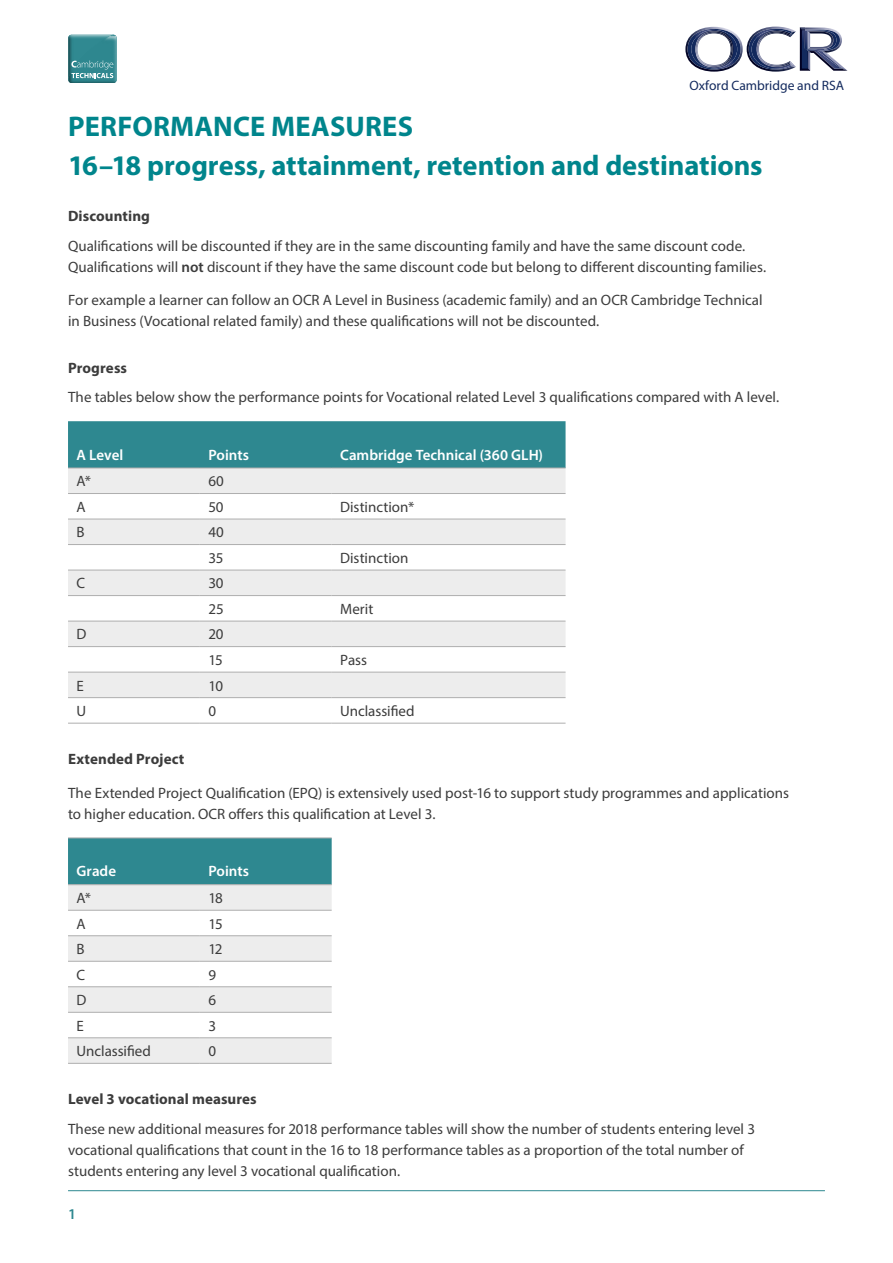
<style>
.page{position:relative;width:893px;height:1263px;background:#fff}
.page>*{position:absolute;margin:0;border:0;box-sizing:border-box;transform-origin:0 0}
.Header_1{font:700 28.5px "Myriad Pro";letter-spacing:-.005em;color:#00858c}
.Body_text{font:15px/21px "Myriad Pro";color:#3c3c3c}
.Body_text-2{font:700 15px "Myriad Pro";letter-spacing:.005em;color:#3c3c3c}
.Body_text-3{font:600 15px "Myriad Pro";color:#fff}
.t1{font:600 15px "Myriad Pro";color:#2e8890}
.t2{font:13.65px "Myriad Pro";color:#132a5e}
.s1{font-weight:600}
</style>
<div class="page">
<hr style="left:68px;top:1190px;width:757px;height:1px;background:#2e8890">
<div style="left:68px;top:421px;width:498px;height:47px;background:#2e8890"></div>
<svg style="left:68px;top:469px;width:498px;height:228px;fill:#ededed"></svg>
<hr style="left:68px;top:468px;width:132px;height:1px;background:#aeaeae">
<hr style="left:200px;top:468px;width:132px;height:1px;background:#aeaeae">
<hr style="left:332px;top:468px;width:234px;height:1px;background:#aeaeae">
<hr style="left:68px;top:493px;width:132px;height:1px;background:#aeaeae">
<hr style="left:200px;top:493px;width:132px;height:1px;background:#aeaeae">
<hr style="left:332px;top:493px;width:234px;height:1px;background:#aeaeae">
<hr style="left:68px;top:519px;width:132px;height:1px;background:#aeaeae">
<hr style="left:200px;top:519px;width:132px;height:1px;background:#aeaeae">
<hr style="left:332px;top:519px;width:234px;height:1px;background:#aeaeae">
<hr style="left:68px;top:544px;width:132px;height:1px;background:#aeaeae">
<hr style="left:200px;top:544px;width:132px;height:1px;background:#aeaeae">
<hr style="left:332px;top:544px;width:234px;height:1px;background:#aeaeae">
<hr style="left:68px;top:570px;width:132px;height:1px;background:#aeaeae">
<hr style="left:200px;top:570px;width:132px;height:1px;background:#aeaeae">
<hr style="left:332px;top:570px;width:234px;height:1px;background:#aeaeae">
<hr style="left:68px;top:595px;width:132px;height:1px;background:#aeaeae">
<hr style="left:200px;top:595px;width:132px;height:1px;background:#aeaeae">
<hr style="left:332px;top:595px;width:234px;height:1px;background:#aeaeae">
<hr style="left:68px;top:621px;width:132px;height:1px;background:#aeaeae">
<hr style="left:200px;top:621px;width:132px;height:1px;background:#aeaeae">
<hr style="left:332px;top:621px;width:234px;height:1px;background:#aeaeae">
<hr style="left:68px;top:646px;width:132px;height:1px;background:#aeaeae">
<hr style="left:200px;top:646px;width:132px;height:1px;background:#aeaeae">
<hr style="left:332px;top:646px;width:234px;height:1px;background:#aeaeae">
<hr style="left:68px;top:672px;width:132px;height:1px;background:#aeaeae">
<hr style="left:200px;top:672px;width:132px;height:1px;background:#aeaeae">
<hr style="left:332px;top:672px;width:234px;height:1px;background:#aeaeae">
<hr style="left:68px;top:697px;width:132px;height:1px;background:#aeaeae">
<hr style="left:200px;top:697px;width:132px;height:1px;background:#aeaeae">
<hr style="left:332px;top:697px;width:234px;height:1px;background:#aeaeae">
<hr style="left:68px;top:723px;width:132px;height:1px;background:#aeaeae">
<hr style="left:200px;top:723px;width:132px;height:1px;background:#aeaeae">
<hr style="left:332px;top:723px;width:234px;height:1px;background:#aeaeae">
<div style="left:68px;top:838px;width:264px;height:46px;background:#2e8890"></div>
<svg style="left:68px;top:885px;width:264px;height:178px;fill:#ededed"></svg>
<hr style="left:68px;top:837px;width:132px;height:1px;background:#aeaeae">
<hr style="left:200px;top:837px;width:132px;height:1px;background:#aeaeae">
<hr style="left:68px;top:884px;width:132px;height:1px;background:#aeaeae">
<hr style="left:200px;top:884px;width:132px;height:1px;background:#aeaeae">
<hr style="left:68px;top:910px;width:132px;height:1px;background:#aeaeae">
<hr style="left:200px;top:910px;width:132px;height:1px;background:#aeaeae">
<hr style="left:68px;top:935px;width:132px;height:1px;background:#aeaeae">
<hr style="left:200px;top:935px;width:132px;height:1px;background:#aeaeae">
<hr style="left:68px;top:961px;width:132px;height:1px;background:#aeaeae">
<hr style="left:200px;top:961px;width:132px;height:1px;background:#aeaeae">
<hr style="left:68px;top:986px;width:132px;height:1px;background:#aeaeae">
<hr style="left:200px;top:986px;width:132px;height:1px;background:#aeaeae">
<hr style="left:68px;top:1012px;width:132px;height:1px;background:#aeaeae">
<hr style="left:200px;top:1012px;width:132px;height:1px;background:#aeaeae">
<hr style="left:68px;top:1037px;width:132px;height:1px;background:#aeaeae">
<hr style="left:200px;top:1037px;width:132px;height:1px;background:#aeaeae">
<hr style="left:68px;top:1063px;width:132px;height:1px;background:#aeaeae">
<hr style="left:200px;top:1063px;width:132px;height:1px;background:#aeaeae">
<img style="left:70px;top:34px;width:45px;height:1px">
<svg style="left:68px;top:35px;width:49px;height:48px"></svg>
<img style="left:840px;top:34px;width:2px;height:12px">
<img style="left:838px;top:66px;width:9px;height:5px">
<img style="left:838px;top:32px;width:2px;height:17px">
<img style="left:838px;top:62px;width:4px;height:7px">
<svg style="left:685px;top:27px;width:153px;height:45px"></svg>
<p class="t2" style="left:690px;top:77px;width:156px">Oxford Cambridge and RSA</p>
<p class="Header_1" style="left:68px;top:108px;width:346px">PERFORMANCE MEASURES</p>
<p class="Header_1" style="left:68px;top:146px;width:696px">16–18 progress, attainment, retention and destinations</p>
<p class="Body_text-2" style="left:68px;top:206px;width:84px">Discounting</p>
<p class="Body_text" style="left:68px;top:235px;width:700px">Qualifications will be discounted if they are in the same discounting family and have the same discount code.<br>Qualifications will <span class="s1">not</span> discount if they have the same discount code but belong to different discounting families.</p>
<p class="Body_text" style="left:68px;top:290px;width:696px">For example a learner can follow an OCR A Level in Business (academic family) and an OCR Cambridge Technical in Business (Vocational related family) and these qualifications will not be discounted.</p>
<p class="Body_text-2" style="left:68px;top:358px;width:61px">Progress</p>
<p class="Body_text" style="left:68px;top:387px;width:713px">The tables below show the performance points for Vocational related Level 3 qualifications compared with A level.</p>
<p class="Body_text-3" style="left:77px;top:445px;width:48px">A Level</p>
<p class="Body_text-3" style="left:208px;top:445px;width:42px">Points</p>
<p class="Body_text-3" style="left:340px;top:445px;width:204px">Cambridge Technical (360 GLH)</p>
<p class="Body_text" style="left:77px;top:471px;width:16px">A*</p>
<p class="Body_text" style="left:208px;top:471px;width:17px">60</p>
<p class="Body_text" style="left:77px;top:496px;width:11px">A</p>
<p class="Body_text" style="left:208px;top:496px;width:17px">50</p>
<p class="Body_text" style="left:340px;top:496px;width:76px">Distinction*</p>
<p class="Body_text" style="left:77px;top:522px;width:10px">B</p>
<p class="Body_text" style="left:208px;top:522px;width:17px">40</p>
<p class="Body_text" style="left:208px;top:547px;width:16px">35</p>
<p class="Body_text" style="left:340px;top:547px;width:70px">Distinction</p>
<p class="Body_text" style="left:77px;top:573px;width:10px">C</p>
<p class="Body_text" style="left:208px;top:573px;width:17px">30</p>
<p class="Body_text" style="left:208px;top:598px;width:17px">25</p>
<p class="Body_text" style="left:340px;top:598px;width:35px">Merit</p>
<p class="Body_text" style="left:77px;top:624px;width:11px">D</p>
<p class="Body_text" style="left:208px;top:624px;width:17px">20</p>
<p class="Body_text" style="left:208px;top:649px;width:16px">15</p>
<p class="Body_text" style="left:340px;top:649px;width:28px">Pass</p>
<p class="Body_text" style="left:77px;top:675px;width:9px">E</p>
<p class="Body_text" style="left:208px;top:675px;width:16px">10</p>
<p class="Body_text" style="left:77px;top:700px;width:11px">U</p>
<p class="Body_text" style="left:208px;top:700px;width:9px">0</p>
<p class="Body_text" style="left:340px;top:700px;width:76px">Unclassified</p>
<p class="Body_text-2" style="left:68px;top:749px;width:118px">Extended Project</p>
<p class="Body_text" style="left:68px;top:782px;width:722px">The Extended Project Qualification (EPQ) is extensively used post-16 to support study programmes and applications to higher education. OCR offers this qualification at Level 3.</p>
<p class="Body_text-3" style="left:77px;top:862px;width:41px">Grade</p>
<p class="Body_text-3" style="left:208px;top:862px;width:42px">Points</p>
<p class="Body_text" style="left:77px;top:887px;width:16px">A*</p>
<p class="Body_text" style="left:208px;top:887px;width:16px">18</p>
<p class="Body_text" style="left:77px;top:913px;width:11px">A</p>
<p class="Body_text" style="left:208px;top:913px;width:16px">15</p>
<p class="Body_text" style="left:77px;top:938px;width:10px">B</p>
<p class="Body_text" style="left:208px;top:938px;width:16px">12</p>
<p class="Body_text" style="left:77px;top:964px;width:10px">C</p>
<p class="Body_text" style="left:208px;top:964px;width:9px">9</p>
<p class="Body_text" style="left:77px;top:989px;width:11px">D</p>
<p class="Body_text" style="left:208px;top:989px;width:9px">6</p>
<p class="Body_text" style="left:77px;top:1015px;width:9px">E</p>
<p class="Body_text" style="left:208px;top:1015px;width:9px">3</p>
<p class="Body_text" style="left:77px;top:1040px;width:76px">Unclassified</p>
<p class="Body_text" style="left:208px;top:1040px;width:9px">0</p>
<p class="Body_text-2" style="left:68px;top:1089px;width:190px">Level 3 vocational measures</p>
<p class="Body_text" style="left:68px;top:1118px;width:688px">These new additional measures for 2018 performance tables will show the number of students entering level 3 vocational qualifications that count in the 16 to 18 performance tables as a proportion of the total number of students entering any level 3 vocational qualification.</p>
<p class="t1" style="left:68px;top:1204px;width:10px">1</p>
</div>
